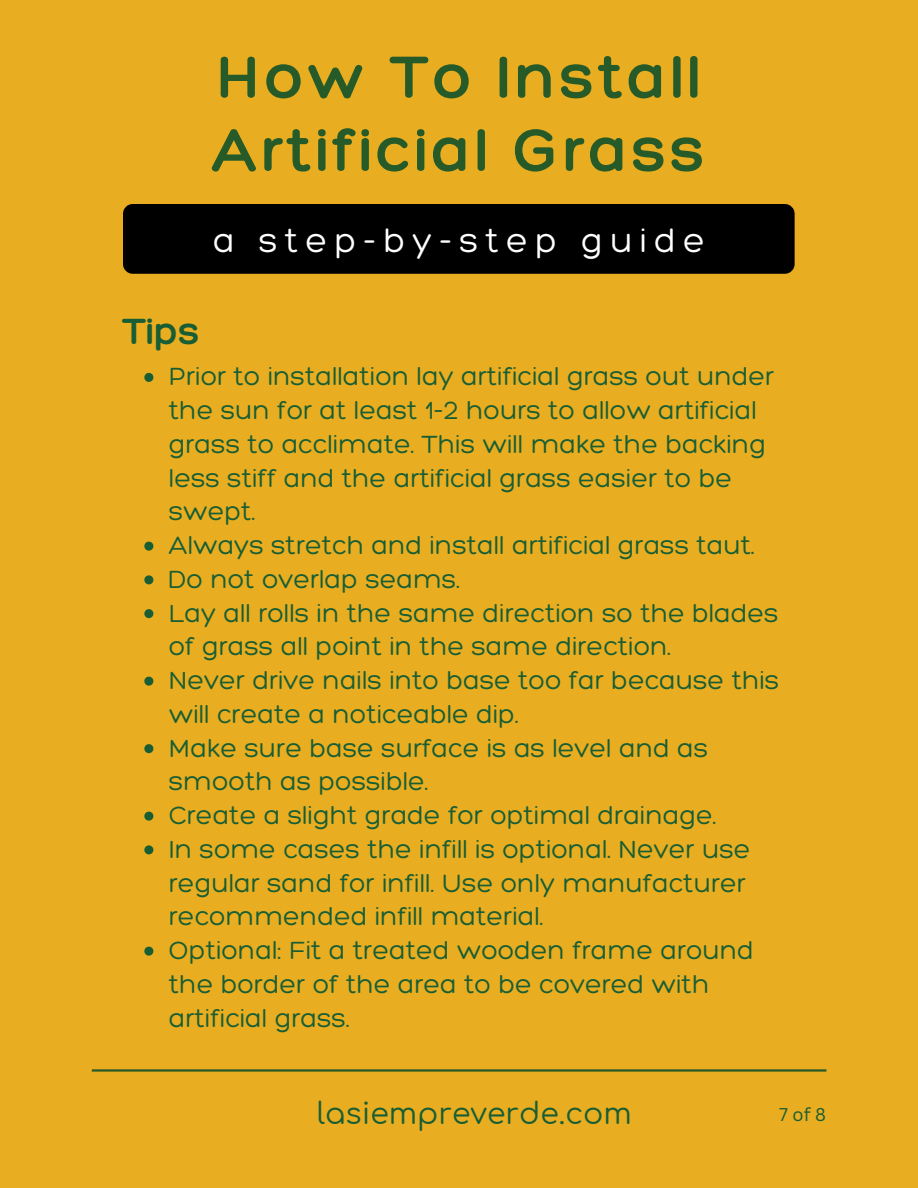
<style>
.page{position:relative;width:918px;height:1188px;background:#e8ad20}
.page>*{position:absolute;margin:0;border:0;box-sizing:border-box;transform-origin:0 0}
.t1{font:300 64.5px/73.2px "Hero";letter-spacing:.06em;color:#265a29}
.t2{font:300 39.45px "Hero";color:#185d34}
.t3{font:300 35.25px "Hero";letter-spacing:.205em;color:#fff}
.t4{font:30px "Comfortaa";color:#185d34}
.t5{font:300 27px/33.8px "Hero";color:#185d34}
.t6{font:18px "Canva Sans";color:#185d34}
</style>
<div class="page">
<div style="left:123px;top:204px;width:672px;height:70px;background:#000;border-radius:10px"></div>
<hr style="left:92px;top:1069px;width:734px;height:3px;background:#265a29">
<svg style="left:144px;top:373px;width:9px;height:9px"></svg>
<svg style="left:144px;top:542px;width:9px;height:9px"></svg>
<svg style="left:144px;top:575px;width:9px;height:9px"></svg>
<svg style="left:144px;top:609px;width:9px;height:9px"></svg>
<svg style="left:144px;top:677px;width:9px;height:9px"></svg>
<svg style="left:144px;top:744px;width:9px;height:9px"></svg>
<svg style="left:144px;top:812px;width:9px;height:9px"></svg>
<svg style="left:144px;top:845px;width:9px;height:9px"></svg>
<svg style="left:144px;top:947px;width:9px;height:9px"></svg>
<h1 class="t1" style="left:213px;top:39px;width:494px">How To Install<br>Artificial Grass</h1>
<h3 class="t3" style="left:213px;top:218px;width:493px">a step-by-step guide</h3>
<h2 class="t2" style="left:123px;top:306px;width:78px">Tips</h2>
<p class="t5" style="left:169px;top:359px;width:612px">Prior to installation lay artificial grass out under the sun for at least 1-2 hours to allow artificial grass to acclimate. This will make the backing less stiff and the artificial grass easier to be swept.<br>Always stretch and install artificial grass taut.<br>Do not overlap seams.<br>Lay all rolls in the same direction so the blades of grass all point in the same direction.<br>Never drive nails into base too far because this will create a noticeable dip.<br>Make sure base surface is as level and as smooth as possible.<br>Create a slight grade for optimal drainage.<br>In some cases the infill is optional. Never use regular sand for infill. Use only manufacturer recommended infill material.<br>Optional: Fit a treated wooden frame around the border of the area to be covered with artificial grass.</p>
<p class="t4" style="left:317px;top:1097px;width:317px">lasiempreverde.com</p>
<p class="t6" style="left:779px;top:1102px;width:48px">7 of 8</p>
</div>
